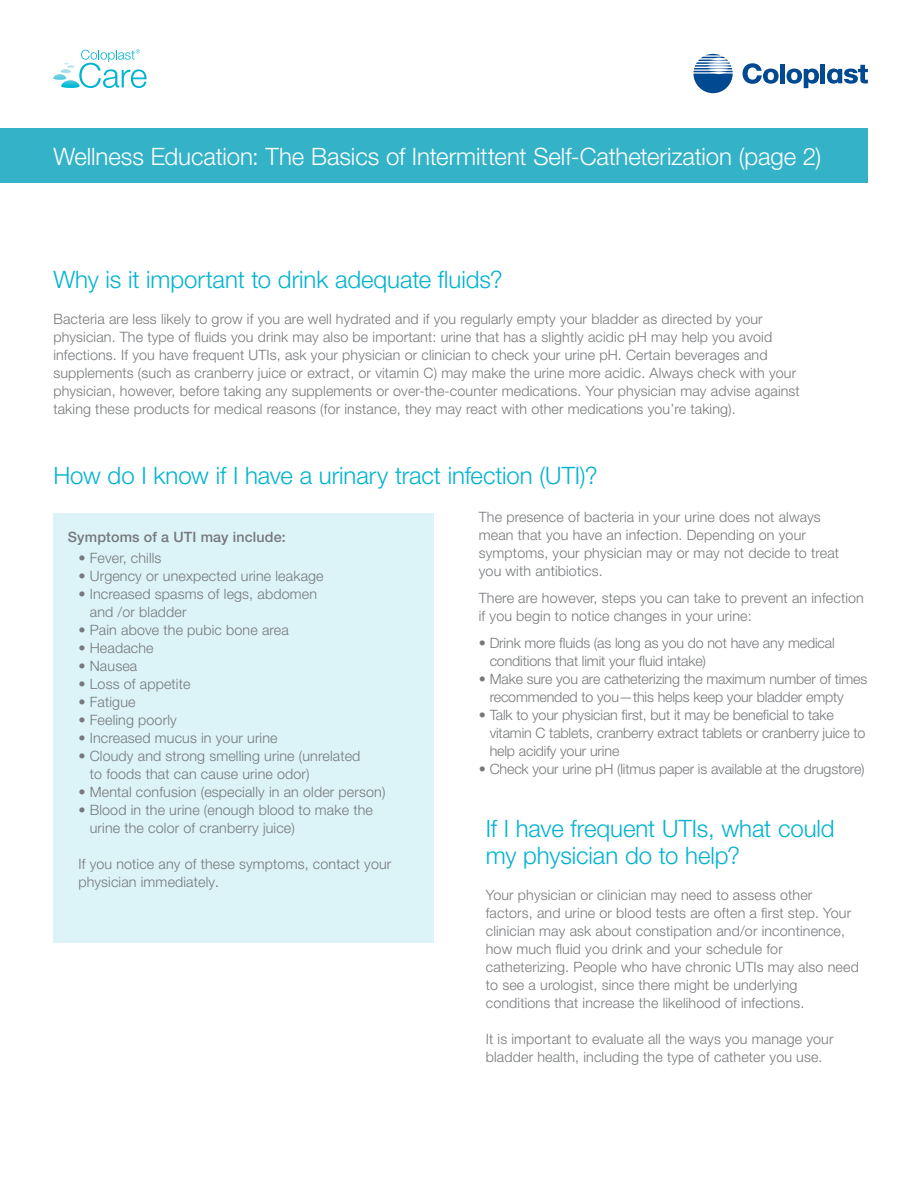
<style>
.page{position:relative;width:919px;height:1187px;background:#fff}
.page>*{position:absolute;margin:0;border:0;box-sizing:border-box;transform-origin:0 0}
.Spread_introduction{font:300 24px/27px "Helvetica Neue LT Pro";letter-spacing:-.005em;color:#00b3d0}
.Spread_introduction-2{font:300 24px "Helvetica Neue LT Pro";letter-spacing:-.005em;color:#fff}
.Spread_text{font:300 14.25px/18px "Helvetica Neue LT Pro";letter-spacing:.01em;color:#76787b}
.Spread_text-2{font:300 14.25px/18px "Helvetica Neue LT Pro";letter-spacing:-.01em;color:#76787b}
.Spread_text-3{font:500 14.25px "Helvetica Neue LT Pro";letter-spacing:.01em;color:#76787b}
</style>
<div class="page">
<svg style="left:53px;top:49px;width:93px;height:39px"></svg>
<svg style="left:742px;top:63px;width:36px;height:21px"></svg>
<hr style="left:780px;top:64px;width:4px;height:19px;background:#014990">
<div style="left:820px;top:64px;width:5px;height:19px;background:#014990"></div>
<svg style="left:786px;top:68px;width:33px;height:20px"></svg>
<svg style="left:826px;top:65px;width:41px;height:19px"></svg>
<svg style="left:693px;top:54px;width:39px;height:39px"></svg>
<div style="left:0;top:129px;width:867px;height:54px;background:#34b2c8"></div>
<hr style="left:918px;top:129px;width:1px;height:54px;background:#34b2c8">
<div style="left:53px;top:513px;width:381px;height:430px;background:#dcf4f8"></div>
<p class="Spread_introduction-2" style="left:53px;top:142px;width:769px">Wellness Education: The Basics of Intermittent Self-Catheterization (page 2)</p>
<p class="Spread_introduction" style="left:53px;top:265px;width:451px">Why is it important to drink adequate fluids?</p>
<p class="Spread_text" style="left:53px;top:309px;width:747px">Bacteria are less likely to grow if you are well hydrated and if you regularly empty your bladder as directed by your physician. The type of fluids you drink may also be important: urine that has a slightly acidic pH may help you avoid infections. If you have frequent UTIs, ask your physician or clinician to check your urine pH. Certain beverages and supplements (such as cranberry juice or extract, or vitamin C) may make the urine more acidic. Always check with your physician, however, before taking any supplements or over-the-counter medications. Your physician may advise against taking these products for medical reasons (for instance, they may react with other medications you’re taking).</p>
<p class="Spread_introduction" style="left:53px;top:461px;width:546px">How do I know if I have a urinary tract infection (UTI)?</p>
<p class="Spread_text-3" style="left:68px;top:528px;width:219px">Symptoms of a UTI may include:</p>
<p class="Spread_text" style="left:78px;top:548px;width:85px">• Fever, chills</p>
<p class="Spread_text" style="left:78px;top:566px;width:247px">• Urgency or unexpected urine leakage</p>
<p class="Spread_text" style="left:90px;top:584px;width:229px;text-indent:-11px">• Increased spasms of legs, abdomen and /or bladder</p>
<p class="Spread_text" style="left:78px;top:620px;width:212px">• Pain above the pubic bone area</p>
<p class="Spread_text" style="left:78px;top:638px;width:77px">• Headache</p>
<p class="Spread_text" style="left:78px;top:656px;width:60px">• Nausea</p>
<p class="Spread_text" style="left:78px;top:674px;width:113px">• Loss of appetite</p>
<p class="Spread_text" style="left:78px;top:692px;width:59px">• Fatigue</p>
<p class="Spread_text" style="left:78px;top:710px;width:100px">• Feeling poorly</p>
<p class="Spread_text" style="left:78px;top:728px;width:201px">• Increased mucus in your urine</p>
<p class="Spread_text" style="left:90px;top:746px;width:272px;text-indent:-11px">• Cloudy and strong smelling urine (unrelated to foods that can cause urine odor)</p>
<p class="Spread_text" style="left:78px;top:782px;width:308px">• Mental confusion (especially in an older person)</p>
<p class="Spread_text" style="left:90px;top:800px;width:285px;text-indent:-11px">• Blood in the urine (enough blood to make the urine the color of cranberry juice)</p>
<p class="Spread_text" style="left:78px;top:854px;width:314px">If you notice any of these symptoms, contact your physician immediately.</p>
<p class="Spread_text" style="left:479px;top:507px;width:362px">The presence of bacteria in your urine does not always mean that you have an infection. Depending on your symptoms, your physician may or may not decide to treat you with antibiotics.</p>
<p class="Spread_text" style="left:479px;top:588px;width:386px">There are however, steps you can take to prevent an infection if you begin to notice changes in your urine:</p>
<p class="Spread_text-2" style="left:489px;top:633px;width:346px;text-indent:-11px">• Drink more fluids (as long as you do not have any medical conditions that limit your fluid intake)</p>
<p class="Spread_text-2" style="left:489px;top:669px;width:379px;text-indent:-11px">• Make sure you are catheterizing the maximum number of times recommended to you—this helps keep your bladder empty</p>
<p class="Spread_text-2" style="left:489px;top:705px;width:377px;text-indent:-11px">• Talk to your physician first, but it may be beneficial to take vitamin C tablets, cranberry extract tablets or cranberry juice to help acidify your urine</p>
<p class="Spread_text-2" style="left:479px;top:759px;width:387px">• Check your urine pH (litmus paper is available at the drugstore)</p>
<p class="Spread_introduction" style="left:486px;top:814px;width:350px">If I have frequent UTIs, what could my physician do to help?</p>
<p class="Spread_text" style="left:486px;top:885px;width:374px">Your physician or clinician may need to assess other factors, and urine or blood tests are often a first step. Your clinician may ask about constipation and/or incontinence, how much fluid you drink and your schedule for catheterizing. People who have chronic UTIs may also need to see a urologist, since there might be underlying conditions that increase the likelihood of infections.</p>
<p class="Spread_text" style="left:486px;top:1029px;width:349px">It is important to evaluate all the ways you manage your bladder health, including the type of catheter you use.</p>
</div>
